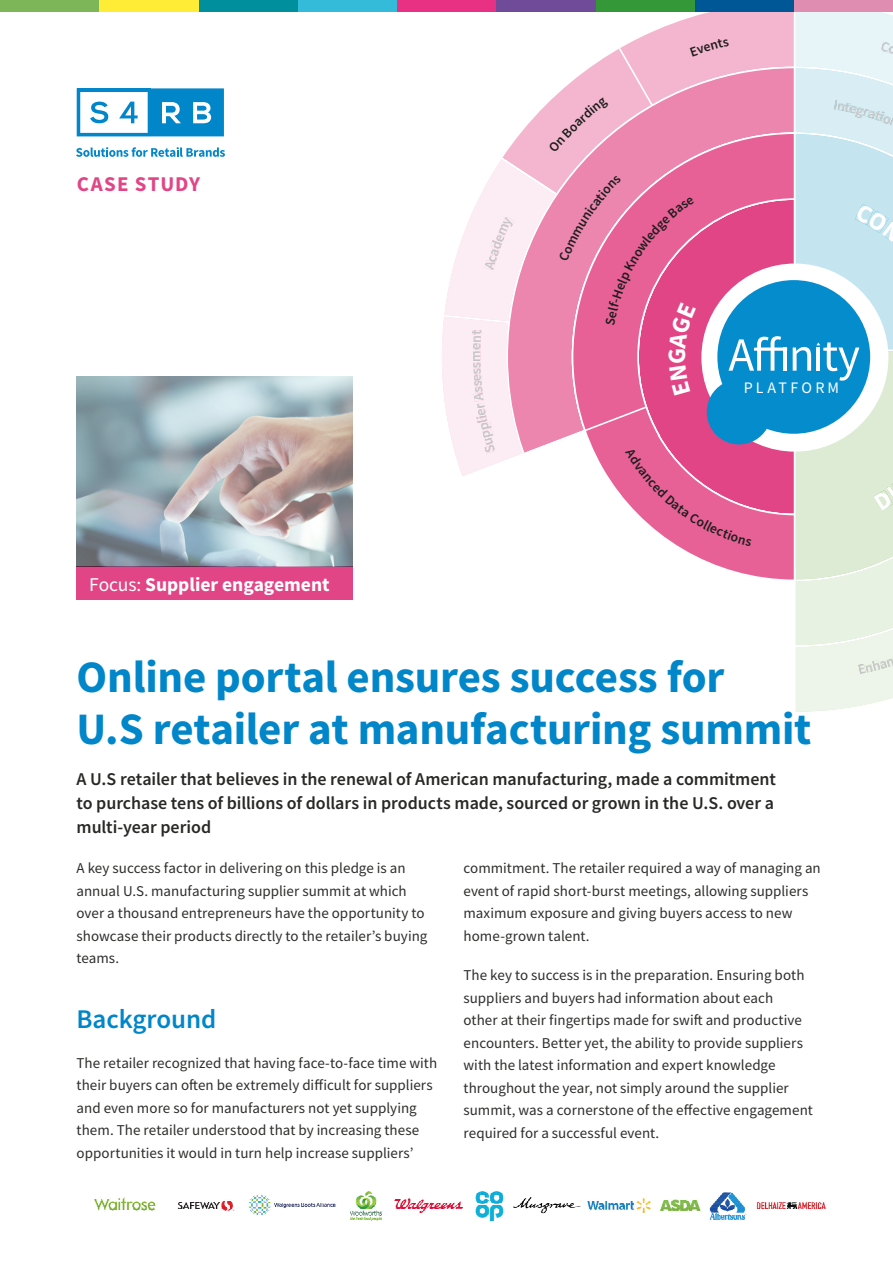
<style>
.page{position:relative;width:893px;height:1263px;background:#fff}
.page>*{position:absolute;margin:0;border:0;box-sizing:border-box;transform-origin:0 0}
.t1{font:700 45px/52.5px "Source Sans Pro";letter-spacing:-.005em;color:#0086c9}
.t2{font:600 27px "Source Sans Pro";letter-spacing:-.005em;color:#0086ca}
.t3{font:700 25.05px "Source Sans Pro";color:#fff}
.t4{font:700 21px "Source Sans Pro";letter-spacing:.05em;color:#e24585}
.t5{font:700 19.5px "Source Sans Pro";color:#fff}
.t6{font:600 18px/24px "Source Sans Pro";letter-spacing:-.005em;color:#282827;text-align:justify}
.t7{font:16.05px "Source Sans Pro";letter-spacing:.205em;color:#fff}
.t8{font:15px/22.5px "Source Sans Pro";letter-spacing:.005em;color:#2e2d2c}
.t9{font:600 13.65px "Source Sans Pro";color:#c7c6c6}
.s1{font-weight:400}
</style>
<div class="page">
<div style="left:77px;top:566px;width:276px;height:34px;background:#e24585"></div>
<div style="left:0;top:0;width:99px;height:12px;background:#7db559"></div>
<div style="left:397px;top:0;width:99px;height:12px;background:#e83182"></div>
<div style="left:298px;top:0;width:99px;height:12px;background:#34bbda"></div>
<div style="left:198px;top:0;width:100px;height:12px;background:#008f9d"></div>
<div style="left:99px;top:0;width:99px;height:12px;background:#ffec36"></div>
<svg style="left:77px;top:88px;width:147px;height:48px"></svg>
<svg style="left:76px;top:147px;width:149px;height:10px"></svg>
<hr style="left:77px;top:88px;width:73px;height:1px;background:#0086c9">
<img style="left:77px;top:376px;width:276px;height:190px">
<img style="left:95px;top:1197px;width:61px;height:14px">
<img style="left:177px;top:1191px;width:649px;height:30px">
<svg style="left:442px;top:0;width:451px;height:712px"></svg>
<h3 class="t4" style="left:77px;top:170px;width:125px">CASE STUDY</h3>
<h3 class="t5" style="left:89px;top:571px;width:242px"><span class="s1">Focus:</span> Supplier engagement</h3>
<p class="t9" style="left:467px;top:362px;width:13px;rotate:-90deg">m</p>
<h3 class="t3" style="left:660px;top:364px;width:18px;rotate:-90deg">G</h3>
<p class="t7" style="left:744px;top:377px;width:97px">PLATFORM</p>
<h1 class="t1" style="left:77px;top:654px;width:736px">Online portal ensures success for<br>U.S retailer at manufacturing summit</h1>
<p class="t6" style="left:77px;top:769px;width:701px">A U.S retailer that believes in the renewal of American manufacturing, made a commitment to purchase tens of billions of dollars in products made, sourced or grown in the U.S. over a multi-year period</p>
<p class="t8" style="left:77px;top:858px;width:352px">A key success factor in delivering on this pledge is an annual U.S. manufacturing supplier summit at which over a thousand entrepreneurs have the opportunity to showcase their products directly to the retailer’s buying teams.</p>
<h2 class="t2" style="left:77px;top:1001px;width:141px">Background</h2>
<p class="t8" style="left:77px;top:1052px;width:362px">The retailer recognized that having face-to-face time with their buyers can often be extremely difficult for suppliers and even more so for manufacturers not yet supplying them. The retailer understood that by increasing these opportunities it would in turn help increase suppliers’</p>
<p class="t8" style="left:463px;top:858px;width:359px">commitment. The retailer required a way of managing an event of rapid short-burst meetings, allowing suppliers maximum exposure and giving buyers access to new home-grown talent.</p>
<p class="t8" style="left:463px;top:965px;width:351px">The key to success is in the preparation. Ensuring both suppliers and buyers had information about each<br>other at their fingertips made for swift and productive encounters. Better yet, the ability to provide suppliers with the latest information and expert knowledge throughout the year, not simply around the supplier summit, was a cornerstone of the effective engagement required for a successful event.</p>
</div>
